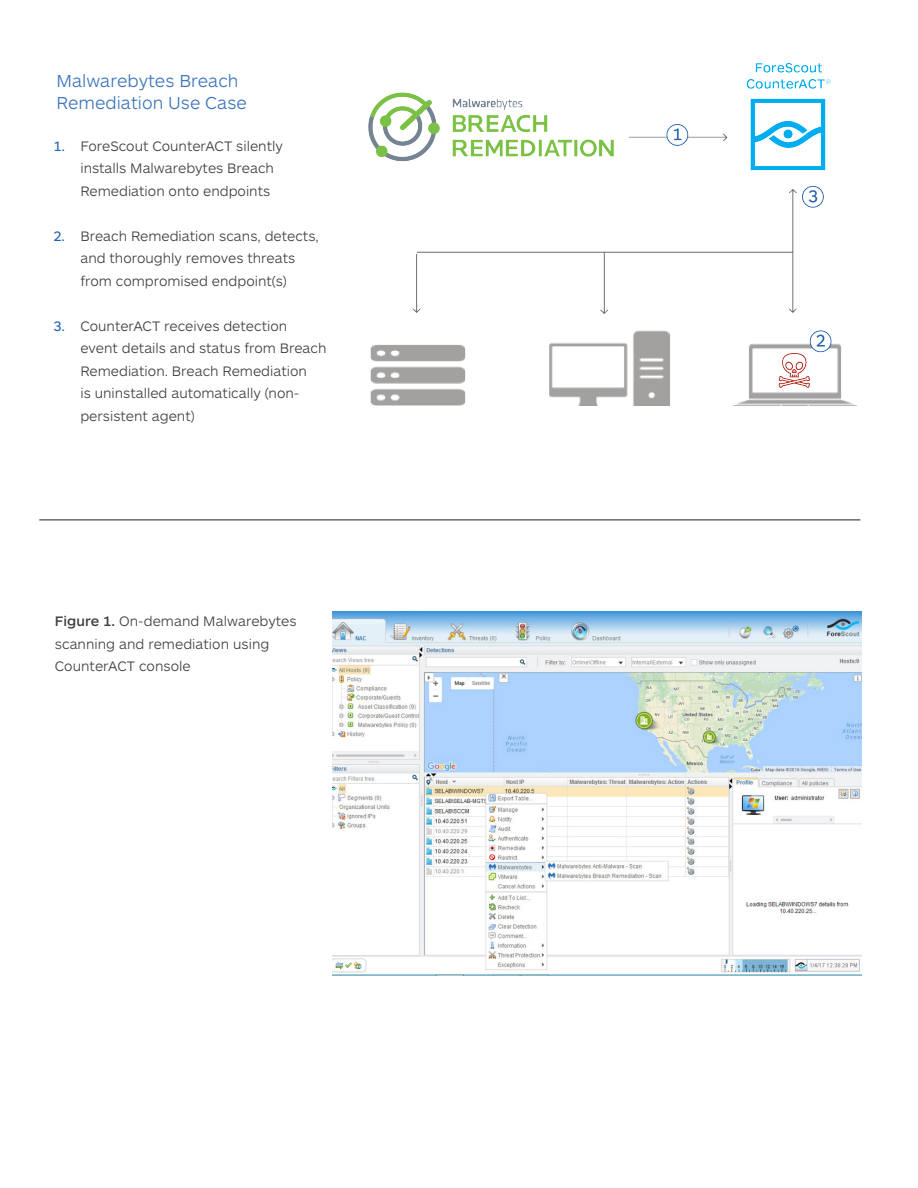
<style>
.page{position:relative;width:918px;height:1188px;background:#fff}
.page>*{position:absolute;margin:0;border:0;box-sizing:border-box;transform-origin:0 0}
.section_head{font:300 18px/22.5px "ARS Maquette Pro";color:#3a74ba}
.bullet_points{font:300 14.25px/22.5px "ARS Maquette Pro";color:#3e3e3f}
.body{font:300 14.25px/22.5px "ARS Maquette Pro";color:#3e3e3f}
.s1{font-weight:400;color:#2163b0}
.s2{font-weight:500}
</style>
<div class="page">
<img style="left:332px;top:612px;width:530px;height:364px">
<img style="left:368px;top:63px;width:489px;height:343px">
<hr style="left:39px;top:520px;width:821px;height:1px;background:#231f20">
<p class="section_head" style="left:56px;top:68px;width:192px">Malwarebytes Breach<br>Remediation Use Case</p>
<p class="bullet_points" style="left:80px;top:134px;width:204px;text-indent:-27px"><span class="s1">1.</span> ForeScout CounterACT silently installs Malwarebytes Breach<br>Remediation onto endpoints</p>
<p class="bullet_points" style="left:53px;top:224px;width:267px;text-align:center"><span class="s1">2.</span> Breach Remediation scans, detects, and thoroughly removes threats<br>from compromised endpoint(s)</p>
<p class="bullet_points" style="left:80px;top:314px;width:248px;text-indent:-27px"><span class="s1">3.</span> CounterACT receives detection event details and status from Breach<br>Remediation. Breach Remediation<br>is uninstalled automatically (non&shy;persistent agent)</p>
<p class="body" style="left:55px;top:609px;width:243px"><span class="s2">Figure 1.</span> On-demand Malwarebytes scanning and remediation using<br>CounterACT console</p>
</div>
